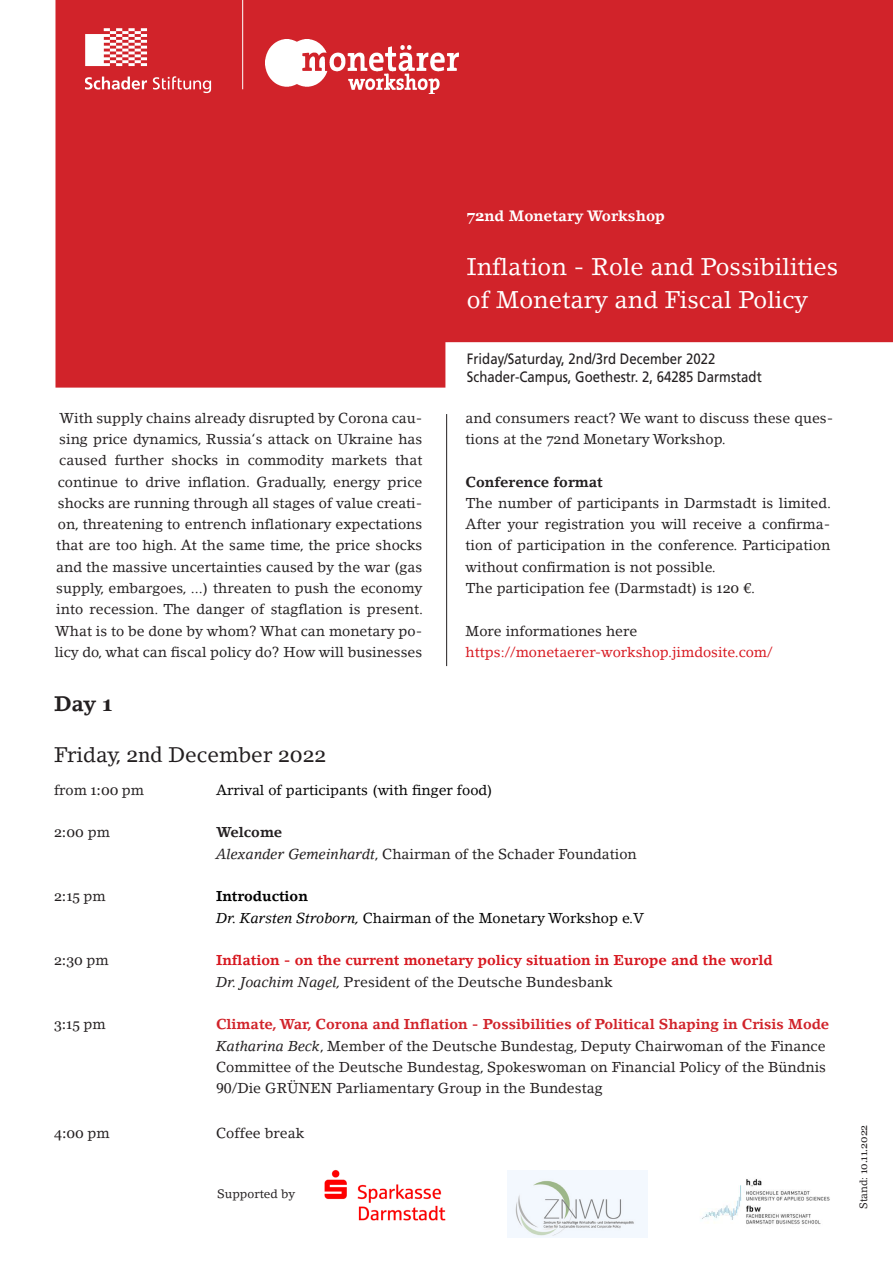
<style>
.page{position:relative;width:893px;height:1263px;background:#fff}
.page>*{position:absolute;margin:0;border:0;box-sizing:border-box;transform-origin:0 0}
.t1{font:24px/33px "Lino Letter Std";color:#fff}
.t2{font:21px "Lino Letter Std";color:#231f20}
.t3{font:700 21px "Lino Letter Std";color:#231f20}
.t4{font:15px "Frutiger";color:#231f20;scale:.88 1}
.t5{font:700 15px "Lino Letter Std";color:#fff}
.Aufzählungszeichen{font:14.25px/21.3px "Lino Letter Std";color:#231f20}
.t6{font:14.25px "Lino Letter Std";color:#000}
.t7{font:700 14.25px "Lino Letter Std";color:#d7171f}
.Aufzählungszeichen-2{font:14.25px "Lino Letter Std";color:#d7171f}
.t8{font:14.25px "Georgia";color:#231f20}
.Aufzählungszeichen-3{font:700 14.25px "Lino Letter Std";color:#231f20}
.t9{font:700 14.25px "Lino Letter Std";color:#000}
.t10{font:12px "Lino Letter Std";color:#231f20}
.t11{font:10.5px "Georgia";color:#231f20}
.s1{font-family:"Georgia"}
.s2{font-family:"Lino Letter Std"}
.s3{font-style:italic}
.s4{font-weight:700;color:#d1232a}
</style>
<div class="page">
<div style="left:55px;top:0;width:838px;height:388px;background:#d1232a"></div>
<svg style="left:85px;top:28px;width:62px;height:38px"></svg>
<svg style="left:85px;top:77px;width:62px;height:13px"></svg>
<svg style="left:153px;top:76px;width:58px;height:17px"></svg>
<hr style="left:242px;top:0;width:1px;height:89px;background:#fff">
<img style="left:265px;top:40px;width:194px;height:53px">
<hr style="left:446px;top:414px;width:1px;height:252px;background:#231f20">
<img style="left:324px;top:1170px;width:122px;height:51px">
<img style="left:508px;top:1170px;width:139px;height:68px">
<img style="left:702px;top:1179px;width:128px;height:46px">
<p class="t5" style="left:467px;top:207px;width:200px"><span class="s1">72</span>nd Monetary Workshop</p>
<p class="t1" style="left:467px;top:250px;width:373px">Inflation - Role and Possibilities of Monetary and Fiscal Policy</p>
<p class="t4" style="left:467px;top:350px;width:284px">Friday/Saturday, 2nd/3rd December 2022</p>
<p class="t4" style="left:467px;top:368px;width:337px">Schader-Campus, Goethestr. 2, 64285 Darmstadt</p>
<p class="Aufzählungszeichen" style="left:55px;top:407px;width:370px;text-align:center">With supply chains already disrupted by Corona cau&shy;sing price dynamics, Russia‘s attack on Ukraine has caused further shocks in commodity markets that continue to drive inflation. Gradually, energy price shocks are running through all stages of value creati&shy;on, threatening to entrench inflationary expectations that are too high. At the same time, the price shocks and the massive uncertainties caused by the war (gas supply, embargoes, ...) threaten to push the economy into recession. The danger of stagflation is present.<br>What is to be done by whom? What can monetary po&shy;licy do, what can fiscal policy do? How will businesses</p>
<p class="Aufzählungszeichen" style="left:466px;top:407px;width:369px">and consumers react? We want to discuss these ques&shy;tions at the <span class="s1">72</span>nd Monetary Workshop.</p>
<p class="Aufzählungszeichen-3" style="left:466px;top:473px;width:139px">Conference format</p>
<p class="Aufzählungszeichen" style="left:466px;top:492px;width:367px;text-align:justify">The number of participants in Darmstadt is limited.<br>After your registration you will receive a confirma&shy;tion of participation in the conference. Participation without confirmation is not possible.</p>
<p class="Aufzählungszeichen" style="left:466px;top:577px;width:291px">The participation fee (Darmstadt) is <span class="s1">120</span> €.</p>
<p class="Aufzählungszeichen" style="left:466px;top:620px;width:173px">More informationes here</p>
<p class="Aufzählungszeichen-2" style="left:466px;top:643px;width:309px">https://monetaerer-workshop.jimdosite.com/</p>
<p class="t3" style="left:54px;top:691px;width:60px">Day <span class="s1">1</span></p>
<p class="t2" style="left:54px;top:741px;width:274px">Friday, <span class="s1">2nd</span> December <span class="s1">2022</span></p>
<p class="Aufzählungszeichen" style="left:54px;top:779px;width:92px">from <span class="s1">1:00</span> pm</p>
<p class="t6" style="left:216px;top:781px;width:278px">Arrival of participants (with finger food)</p>
<p class="t8" style="left:54px;top:824px;width:58px">2:00 <span class="s2">pm</span></p>
<p class="Aufzählungszeichen-3" style="left:216px;top:824px;width:68px">Welcome</p>
<p class="Aufzählungszeichen" style="left:216px;top:843px;width:422px"><span class="s3">Alexander Gemeinhardt</span>, Chairman of the Schader Foundation</p>
<p class="t8" style="left:54px;top:888px;width:53px">2:15 <span class="s2">pm</span></p>
<p class="t9" style="left:216px;top:888px;width:93px">Introduction</p>
<p class="t6" style="left:216px;top:909px;width:430px"><span class="s3">Dr. Karsten Stroborn,</span> Chairman of the Monetary Workshop e.V</p>
<p class="t8" style="left:54px;top:952px;width:56px">2:30 <span class="s2">pm</span></p>
<p class="t7" style="left:216px;top:952px;width:558px">Inflation - on the current monetary policy situation in Europe and the world</p>
<p class="Aufzählungszeichen" style="left:216px;top:971px;width:398px"><span class="s3">Dr. Joachim Nagel,</span> President of the Deutsche Bundesbank</p>
<p class="t8" style="left:54px;top:1016px;width:53px">3:15 <span class="s2">pm</span></p>
<p class="Aufzählungszeichen" style="left:216px;top:1013px;width:615px"><span class="s4">Climate, War, Corona and Inflation - Possibilities of Political Shaping in Crisis Mode </span><span class="s3">Katharina Beck</span>, Member of the Deutsche Bundestag, Deputy Chairwoman of the Finance Committee of the Deutsche Bundestag, Spokeswoman on Financial Policy of the Bündnis 90/Die GRÜNEN Parliamentary Group in the Bundestag</p>
<p class="t8" style="left:54px;top:1125px;width:57px">4:00 <span class="s2">pm</span></p>
<p class="Aufzählungszeichen" style="left:216px;top:1123px;width:90px">Coffee break</p>
<p class="t10" style="left:217px;top:1186px;width:79px">Supported by</p>
<p class="t11" style="left:857px;top:1209px;width:86px;rotate:-90deg"><span class="s2">Stand:</span> 10.11.2022</p>
</div>
